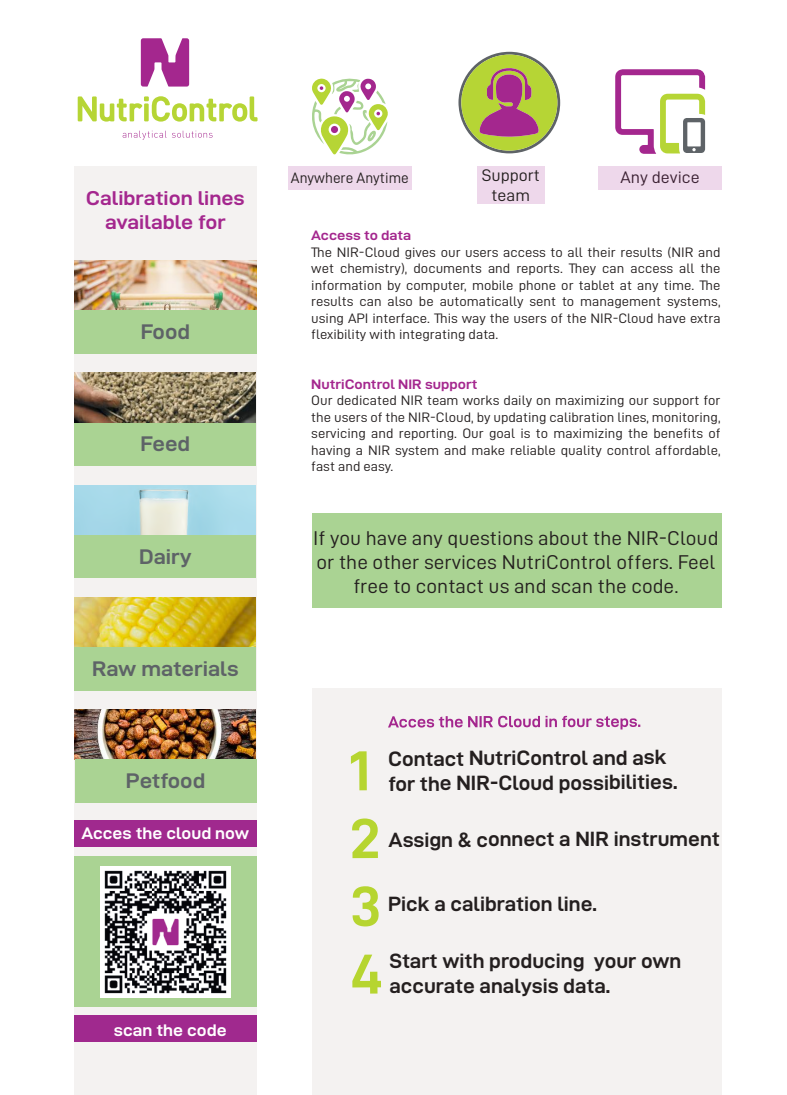
<style>
.page{position:relative;width:787px;height:1095px;background:#fff}
.page>*{position:absolute;margin:0;border:0;box-sizing:border-box;transform-origin:0 0}
.t1{font:56.5px/67.8px "D DIN Exp Bold";color:#b6d530}
.t2{font:21.25px "D DIN Exp Bold";color:#5e6367;scale:1.04 1}
.t3{font:20.75px/24.8px "D DIN Exp Bold";letter-spacing:-.005em;color:#241f1f}
.t4{font:20px/24px "D DIN";color:#241f1f;text-align:center;scale:1.06 1}
.t5{font:20px/24px "D DIN Exp Bold";color:#a4278e;text-align:center;scale:1.06 1}
.t6{font:16.88px "D DIN Exp Bold";color:#fff;scale:1.04 1}
.t7{font:16.75px/20.1px "D DIN";color:#241f1f;text-align:center;scale:1.06 1}
.t8{font:15.12px "D DIN";color:#241f1f}
.t9{font:13.75px/16.5px "D DIN";color:#241f1f;text-align:justify;scale:1.06 1}
.t10{font:13.75px "D DIN Exp Bold";color:#a4278e;scale:1.06 1}
</style>
<div class="page">
<div style="left:311px;top:514px;width:410px;height:94px;background:#aad393"></div>
<div style="left:312px;top:688px;width:409px;height:407px;background:#f4f2f1"></div>
<div style="left:74px;top:166px;width:183px;height:929px;background:#f4f2f1"></div>
<svg style="left:78px;top:96px;width:179px;height:26px"></svg>
<svg style="left:123px;top:131px;width:43px;height:9px"></svg>
<svg style="left:172px;top:131px;width:40px;height:7px"></svg>
<svg style="left:141px;top:38px;width:48px;height:49px"></svg>
<div style="left:75px;top:535px;width:181px;height:43px;background:#aad393"></div>
<img style="left:75px;top:485px;width:181px;height:50px">
<div style="left:75px;top:422px;width:181px;height:44px;background:#aad393"></div>
<img style="left:75px;top:373px;width:181px;height:49px">
<div style="left:74px;top:310px;width:183px;height:43px;background:#aad393"></div>
<img style="left:74px;top:260px;width:183px;height:50px">
<div style="left:75px;top:647px;width:181px;height:43px;background:#aad393"></div>
<img style="left:75px;top:597px;width:181px;height:50px">
<img style="left:74px;top:710px;width:182px;height:49px">
<div style="left:75px;top:759px;width:181px;height:44px;background:#aad393"></div>
<div style="left:74px;top:856px;width:183px;height:151px;background:#aad393"></div>
<img style="left:100px;top:867px;width:130px;height:130px">
<div style="left:75px;top:1016px;width:182px;height:26px;background:#a0298e"></div>
<div style="left:74px;top:820px;width:182px;height:26px;background:#a0298e"></div>
<svg style="left:388px;top:716px;width:74px;height:12px"></svg>
<svg style="left:468px;top:716px;width:172px;height:13px"></svg>
<div style="left:288px;top:166px;width:123px;height:23px;background:#eed8eb"></div>
<svg style="left:312px;top:78px;width:76px;height:76px"></svg>
<div style="left:477px;top:167px;width:67px;height:37px;background:#eed8eb"></div>
<svg style="left:458px;top:52px;width:102px;height:101px"></svg>
<svg style="left:615px;top:69px;width:90px;height:85px"></svg>
<div style="left:598px;top:166px;width:124px;height:23px;background:#eed8eb"></div>
<h3 class="t5" style="left:86px;top:186px;width:151px">Calibration lines available for</h3>
<h2 class="t2" style="left:141px;top:320px;width:49px">Food</h2>
<h2 class="t2" style="left:141px;top:432px;width:49px">Feed</h2>
<h2 class="t2" style="left:139px;top:544px;width:52px">Dairy</h2>
<h2 class="t2" style="left:92px;top:657px;width:142px">Raw materials</h2>
<h2 class="t2" style="left:126px;top:769px;width:78px">Petfood</h2>
<p class="t6" style="left:81px;top:823px;width:163px">Acces the cloud now</p>
<p class="t6" style="left:114px;top:1020px;width:110px">scan the code</p>
<p class="t8" style="left:291px;top:169px;width:119px">Anywhere Anytime</p>
<p class="t7" style="left:481px;top:165px;width:56px">Support team</p>
<p class="t7" style="left:620px;top:167px;width:76px">Any device</p>
<p class="t10" style="left:311px;top:228px;width:96px">Access to data</p>
<p class="t9" style="left:311px;top:243px;width:387px">The NIR-Cloud gives our users access to all their results (NIR and wet chemistry), documents and reports. They can access all the information by computer, mobile phone or tablet at any time. The results can also be automatically sent to management systems, using API interface. This way the users of the NIR-Cloud have extra flexibility with integrating data.</p>
<p class="t10" style="left:311px;top:376px;width:158px">NutriControl NIR support</p>
<p class="t9" style="left:311px;top:392px;width:387px">Our dedicated NIR team works daily on maximizing our support for the users of the NIR-Cloud, by updating calibration lines, monitoring, servicing and reporting. Our goal is to maximizing the benefits of having a NIR system and make reliable quality control affordable, fast and easy.</p>
<h3 class="t4" style="left:313px;top:525px;width:384px">If you have any questions about the NIR-Cloud or the other services NutriControl offers. Feel free to contact us and scan the code.</h3>
<h1 class="t1" style="left:349px;top:736px;width:36px">1<br>2<br>3<br>4</h1>
<h3 class="t3" style="left:388px;top:745px;width:291px">Contact NutriControl and ask for the NIR-Cloud possibilities.</h3>
<h3 class="t3" style="left:388px;top:826px;width:333px">Assign &amp; connect a NIR instrument</h3>
<h3 class="t3" style="left:388px;top:891px;width:210px">Pick a calibration line.</h3>
<h3 class="t3" style="left:389px;top:948px;width:293px">Start with producing your own accurate analysis data.</h3>
</div>
